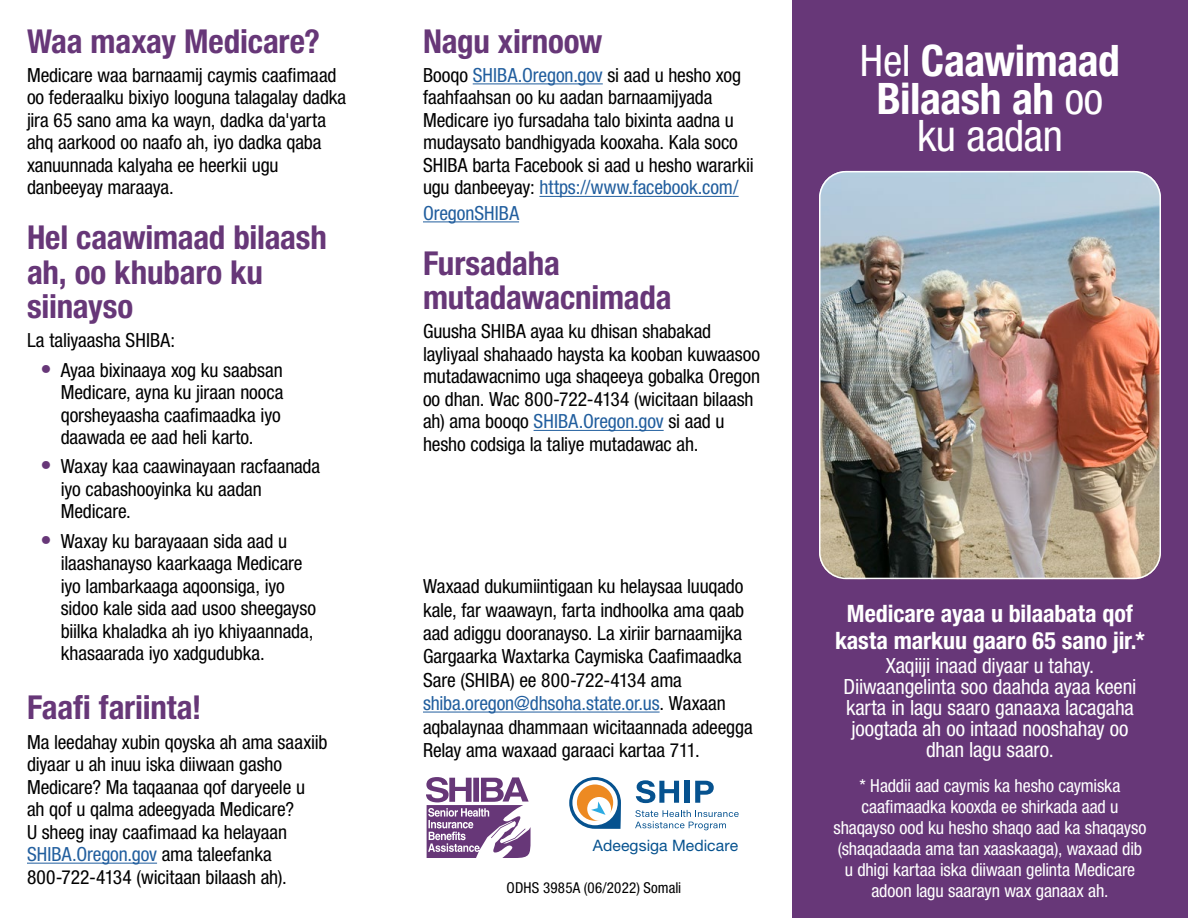
<style>
.page{position:relative;width:1188px;height:918px;background:#fff}
.page>*{position:absolute;margin:0;border:0;box-sizing:border-box;transform-origin:0 0}
.t1{font:700 condensed 43.5px/37.5px "Helvetica Neue LT Std";letter-spacing:-.01em;color:#fff;text-align:center}
.t2{font:700 condensed 33px/34.5px "Helvetica Neue LT Std";letter-spacing:-.005em;color:#673778}
.t3{font:700 condensed 24px/27px "Helvetica Neue LT Std";letter-spacing:-.005em;color:#fff;text-align:center}
.t4{font:condensed 21px/21px "Helvetica Neue LT Std";letter-spacing:-.01em;color:#fff;text-align:center}
.t5{font:condensed 19.5px/22.5px "Helvetica Neue LT Std";letter-spacing:-.005em;color:#000}
.t6{font:condensed 19.5px "Helvetica Neue LT Std";letter-spacing:-.005em;color:#215e9e}
.t7{font:condensed 18px/21px "Helvetica Neue LT Std";letter-spacing:-.005em;color:#fff;text-align:center}
.t8{font:15.75px "Helvetica Neue LT Std";letter-spacing:.005em;color:#06528f}
.t9{font:condensed 15px "Helvetica Neue LT Std";letter-spacing:.015em;color:#000}
.s1{font-size:22.5px;color:#673778}
.s2{color:#215e9e}
.s3{font-weight:400}
</style>
<div class="page">
<svg style="left:426px;top:777px;width:105px;height:81px"></svg>
<hr style="left:473px;top:83px;width:130px;height:1px;background:#215e9e">
<hr style="left:539px;top:196px;width:200px;height:1px;background:#215e9e">
<hr style="left:423px;top:221px;width:96px;height:1px;background:#215e9e">
<hr style="left:534px;top:430px;width:130px;height:1px;background:#215e9e">
<hr style="left:27px;top:863px;width:130px;height:1px;background:#215e9e">
<div style="left:792px;top:0;width:396px;height:918px;background:#673778"></div>
<img style="left:819px;top:171px;width:342px;height:408px">
<div style="left:819px;top:171px;width:342px;height:408px;border:2px solid #fff;border-radius:26px"></div>
<hr style="left:423px;top:712px;width:237px;height:1px;background:#215e9e">
<svg style="left:569px;top:777px;width:52px;height:52px"></svg>
<svg style="left:636px;top:780px;width:43px;height:23px"></svg>
<div style="left:685px;top:781px;width:5px;height:22px;background:#06528f"></div>
<svg style="left:695px;top:781px;width:19px;height:22px"></svg>
<svg style="left:635px;top:810px;width:104px;height:20px"></svg>
<h2 class="t2" style="left:27px;top:23px;width:295px">Waa maxay Medicare?</h2>
<p class="t5" style="left:27px;top:64px;width:321px">Medicare waa barnaamij caymis caafimaad oo federaalku bixiyo looguna talagalay dadka jira 65 sano ama ka wayn, dadka da'yarta ahq aarkood oo naafo ah, iyo dadka qaba xanuunnada kalyaha ee heerkii ugu danbeeyay maraaya.</p>
<h2 class="t2" style="left:27px;top:220px;width:301px">Hel caawimaad bilaash ah, oo khubaro ku siinayso</h2>
<p class="t5" style="left:27px;top:329px;width:150px">La taliyaasha SHIBA:</p>
<p class="t5" style="left:61px;top:358px;width:224px;text-indent:-20px"><span class="s1">•</span> Ayaa bixinaaya xog ku saabsan<br>Medicare, ayna ku jiraan nooca qorsheyaasha caafimaadka iyo daawada ee aad heli karto.</p>
<p class="t5" style="left:61px;top:455px;width:261px;text-indent:-20px"><span class="s1">•</span> Waxay kaa caawinayaan racfaanada iyo cabashooyinka ku aadan<br>Medicare.</p>
<p class="t5" style="left:61px;top:529px;width:257px;text-indent:-20px"><span class="s1">•</span> Waxay ku barayaaan sida aad u ilaashanayso kaarkaaga Medicare iyo lambarkaaga aqoonsiga, iyo sidoo kale sida aad usoo sheegayso biilka khaladka ah iyo khiyaannada, khasaarada iyo xadgudubka.</p>
<h2 class="t2" style="left:27px;top:690px;width:176px">Faafi fariinta!</h2>
<p class="t5" style="left:27px;top:730px;width:302px">Ma leedahay xubin qoyska ah ama saaxiib diyaar u ah inuu iska diiwaan gasho Medicare? Ma taqaanaa qof daryeele u<br>ah qof u qalma adeegyada Medicare?<br>U sheeg inay caafimaad ka helayaan <span class="s2">SHIBA.Oregon.gov</span> ama taleefanka 800-722-4134 (wicitaan bilaash ah).</p>
<h2 class="t2" style="left:423px;top:23px;width:181px">Nagu xirnoow</h2>
<p class="t5" style="left:423px;top:64px;width:332px">Booqo <span class="s2">SHIBA.Oregon.gov</span> si aad u hesho xog faahfaahsan oo ku aadan barnaamijyada Medicare iyo fursadaha talo bixinta aadna u mudaysato bandhigyada kooxaha. Kala soco SHIBA barta Facebook si aad u hesho wararkii ugu danbeeyay: <span class="s2">https://www.facebook.com/</span></p>
<p class="t6" style="left:423px;top:202px;width:98px">OregonSHIBA</p>
<h2 class="t2" style="left:423px;top:245px;width:250px">Fursadaha mutadawacnimada</h2>
<p class="t5" style="left:423px;top:320px;width:339px">Guusha SHIBA ayaa ku dhisan shabakad layliyaal shahaado haysta ka kooban kuwaasoo mutadawacnimo uga shaqeeya gobalka Oregon oo dhan. Wac 800-722-4134 (wicitaan bilaash ah) ama booqo <span class="s2">SHIBA.Oregon.gov</span> si aad u hesho codsiga la taliye mutadawac ah.</p>
<p class="t5" style="left:423px;top:574px;width:331px;line-height:23.4px">Waxaad dukumiintigaan ku helaysaa luuqado kale, far waawayn, farta indhoolka ama qaab aad adiggu dooranayso. La xiriir barnaamijka Gargaarka Waxtarka Caymiska Caafimaadka Sare (SHIBA) ee 800-722-4134 ama <span class="s2">shiba.oregon@dhsoha.state.or.us</span>. Waxaan aqbalaynaa dhammaan wicitaannada adeegga Relay ama waxaad garaaci kartaa 711.</p>
<p class="t8" style="left:593px;top:836px;width:147px">Adeegsiga Medicare</p>
<h1 class="t1" style="left:860px;top:41px;width:262px"><span class="s3">Hel</span> Caawimaad<br>Bilaash ah <span class="s3">oo ku aadan</span></h1>
<p class="t3" style="left:835px;top:599px;width:311px">Medicare ayaa u bilaabata qof kasta markuu gaaro 65 sano jir.*</p>
<p class="t4" style="left:844px;top:655px;width:294px">Xaqiiji inaad diyaar u tahay.<br>Diiwaangelinta soo daahda ayaa keeni karta in lagu saaro ganaaxa lacagaha joogtada ah oo intaad nooshahay oo dhan lagu saaro.</p>
<p class="t7" style="left:834px;top:775px;width:314px">* Haddii aad caymis ka hesho caymiska caafimaadka kooxda ee shirkada aad u shaqayso ood ku hesho shaqo aad ka shaqayso (shaqadaada ama tan xaaskaaga), waxaad dib u dhigi kartaa iska diiwaan gelinta Medicare</p>
<p class="t9" style="left:507px;top:879px;width:176px">ODHS 3985A (06/2022) Somali</p>
<p class="t7" style="left:871px;top:880px;width:239px">adoon lagu saarayn wax ganaax ah.</p>
</div>
